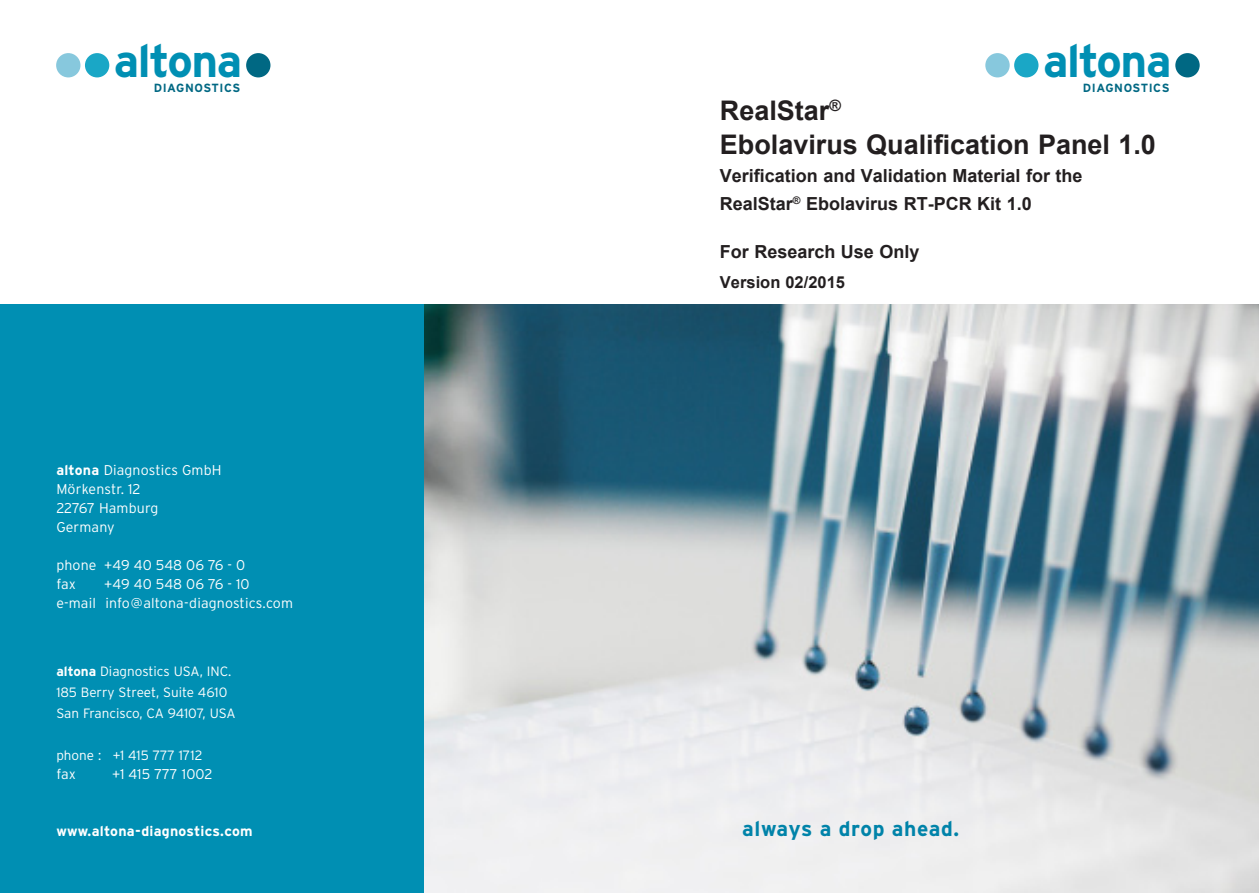
<style>
.page{position:relative;width:1259px;height:893px;background:#fff}
.page>*{position:absolute;margin:0;border:0;box-sizing:border-box;transform-origin:0 0}
.t1{font:700 45.75px "Interstate";letter-spacing:-.03em;color:#008fb3}
.t2{font:700 27px "Arial";color:#231f20}
.t3{font:700 21px "Interstate";letter-spacing:.03em;color:#0083a9}
.t4{font:700 18px "Arial";color:#231f20}
.t5{font:700 16.5px "Arial";color:#231f20}
.t6{font:300 14.1px "Interstate";letter-spacing:.01em;color:#fff}
.t7{font:700 14.1px "Interstate";letter-spacing:.015em;color:#fff}
.Support{font:300 13.5px "Interstate";color:#fff}
.t8{font:700 11.85px "Interstate";letter-spacing:.04em;color:#006883}
.s1{font-weight:700}
</style>
<div class="page">
<img style="left:424px;top:304px;width:835px;height:589px">
<div style="left:985px;top:53px;width:24px;height:24px;background:#87c8dd;border-radius:50%"></div>
<div style="left:1014px;top:53px;width:24px;height:24px;background:#1aa7c6;border-radius:50%"></div>
<div style="left:1175px;top:53px;width:24px;height:24px;background:#006883;border-radius:50%"></div>
<div style="left:0;top:304px;width:424px;height:589px;background:#008fb3"></div>
<div style="left:56px;top:53px;width:24px;height:24px;background:#87c8dd;border-radius:50%"></div>
<div style="left:85px;top:53px;width:24px;height:24px;background:#1aa7c6;border-radius:50%"></div>
<div style="left:246px;top:53px;width:24px;height:24px;background:#006883;border-radius:50%"></div>
<p class="t1" style="left:114px;top:33px;width:130px">altona</p>
<p class="t8" style="left:154px;top:81px;width:88px">DIAGNOSTICS</p>
<p class="t6" style="left:56px;top:461px;width:167px"><span class="s1">altona</span> Diagnostics GmbH</p>
<p class="t6" style="left:56px;top:480px;width:86px">Mörkenstr. 12</p>
<p class="t6" style="left:56px;top:499px;width:104px">22767 Hamburg</p>
<p class="t6" style="left:56px;top:518px;width:60px">Germany</p>
<p class="t6" style="left:56px;top:556px;width:190px">phone +49 40 548 06 76 - 0</p>
<p class="t6" style="left:56px;top:575px;width:21px">fax</p>
<p class="t6" style="left:104px;top:575px;width:147px">+49 40 548 06 76 - 10</p>
<p class="t6" style="left:56px;top:594px;width:238px">e-mail info@altona-diagnostics.com</p>
<p class="Support" style="left:56px;top:663px;width:177px"><span class="s1">altona</span> Diagnostics USA, INC.</p>
<p class="Support" style="left:56px;top:684px;width:172px">185 Berry Street, Suite 4610</p>
<p class="Support" style="left:56px;top:705px;width:181px">San Francisco, CA 94107, USA</p>
<p class="Support" style="left:56px;top:747px;width:147px">phone : +1 415 777 1712</p>
<p class="t6" style="left:56px;top:766px;width:21px">fax</p>
<p class="t6" style="left:112px;top:766px;width:102px">+1 415 777 1002</p>
<p class="t7" style="left:56px;top:823px;width:198px">www.altona-diagnostics.com</p>
<p class="t1" style="left:1043px;top:33px;width:130px">altona</p>
<p class="t8" style="left:1083px;top:81px;width:88px">DIAGNOSTICS</p>
<p class="t2" style="left:720px;top:92px;width:123px">RealStar<sup>®</sup></p>
<p class="t2" style="left:720px;top:126px;width:437px">Ebolavirus Qualification Panel 1.0</p>
<p class="t4" style="left:720px;top:164px;width:364px">Verification and Validation Material for the</p>
<p class="t4" style="left:720px;top:192px;width:313px">RealStar<sup>®</sup> Ebolavirus RT-PCR Kit 1.0</p>
<p class="t4" style="left:720px;top:240px;width:201px">For Research Use Only</p>
<p class="t5" style="left:720px;top:271px;width:127px">Version 02/2015</p>
<p class="t3" style="left:742px;top:816px;width:219px">always a drop ahead.</p>
</div>
